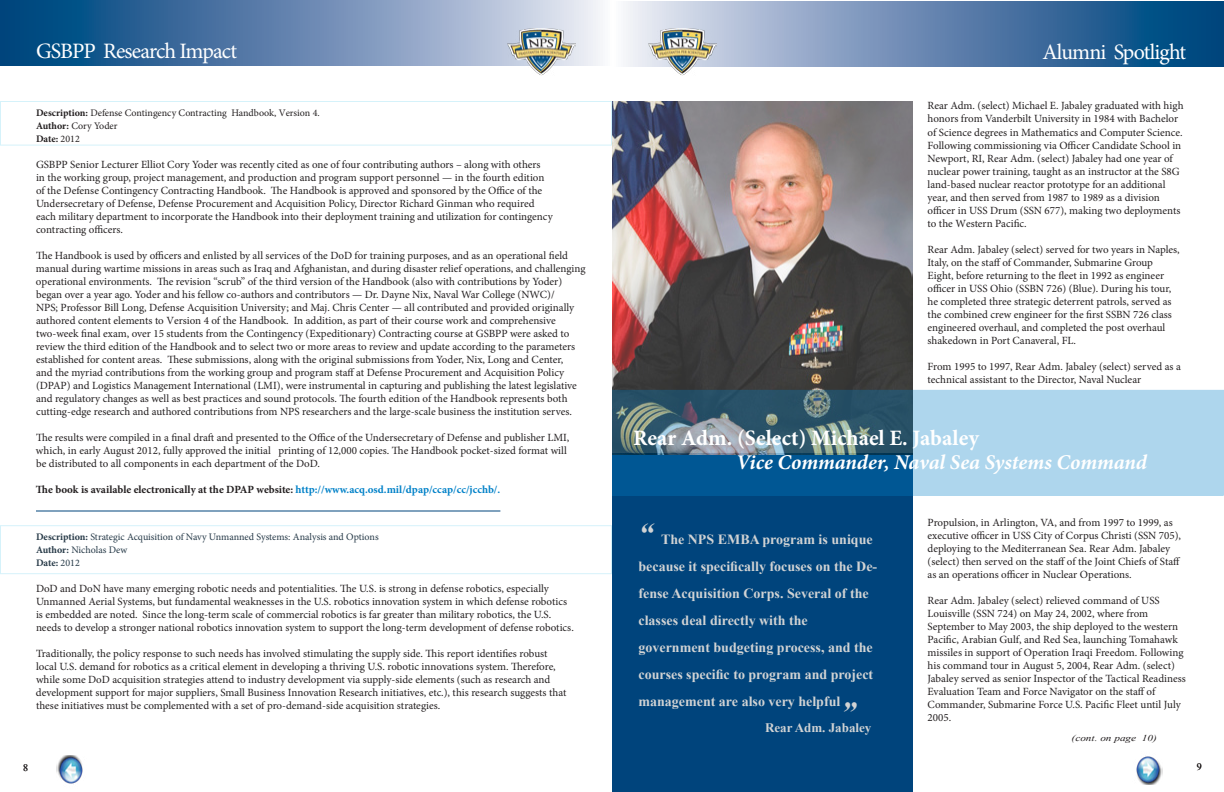
<style>
.page{position:relative;width:1224px;height:792px;background:#fff}
.page>*{position:absolute;margin:0;border:0;box-sizing:border-box;transform-origin:0 0}
.t1{font:italic 700 30.3px "Times New Roman";color:#d1d3d4}
.t2{font:22px "Minion Pro";letter-spacing:-.045em;color:#fff}
.t3{font:700 22px "Minion Pro";color:#fff}
.t4{font:italic 700 21px "Minion Pro";letter-spacing:-.005em;color:#fff}
.t5{font:700 14px/27px "Times New Roman";color:#d1d3d4}
.t6{font:700 13px "Times New Roman";color:#d1d3d4}
.t7{font:11px/13px "Minion Pro";color:#231f20}
.t8{font:700 11px "Minion Pro";color:#231f20}
.t9{font:10px/13px "Minion Pro";letter-spacing:-.01em;color:#231f20}
.t10{font:10px "Times New Roman";color:#231f20}
.t11{font:italic 9px "Times New Roman";color:#231f20;scale:1.25 1}
.s1{font-weight:700}
.s2{color:#0081c8}
.s3{font-style:italic;font-size:30px}
</style>
<div class="page">
<svg style="left:0;top:0;width:600px;height:66px;background:#6287b0"></svg>
<svg style="left:626px;top:1px;width:598px;height:66px;background:#6287b0"></svg>
<img style="left:648px;top:28px;width:68px;height:47px">
<img style="left:508px;top:28px;width:68px;height:47px">
<div style="left:612px;top:454px;width:301px;height:338px;background:#00447c"></div>
<img style="left:612px;top:102px;width:301px;height:288px">
<hr style="left:36px;top:510px;width:464px;height:2px;background:#00447c">
<svg style="left:614px;top:392px;width:608px;height:102px;background:#6f9db8"></svg>
<div style="left:612px;top:390px;width:612px;height:106px;border:1px solid #0081c8"></div>
<img style="left:56px;top:755px;width:27px;height:29px">
<img style="left:1136px;top:756px;width:27px;height:29px">
<h2 class="t2" style="left:36px;top:36px;width:203px">GSBPP Research Impact</h2>
<h2 class="t2" style="left:1043px;top:37px;width:145px">Alumni Spotlight</h2>
<p class="t9" style="left:36px;top:107px;width:285px"><span class="s1">Description:</span> Defense Contingency Contracting Handbook, Version 4.<br><span class="s1">Author:</span> Cory Yoder<br><span class="s1">Date:</span> 2012</p>
<p class="t7" style="left:36px;top:158px;width:519px">GSBPP Senior Lecturer Elliot Cory Yoder was recently cited as one of four contributing authors – along with others<br>in the working group, project management, and production and program support personnel — in the fourth edition of the Defense Contingency Contracting Handbook. The Handbook is approved and sponsored by the Office of the Undersecretary of Defense, Defense Procurement and Acquisition Policy, Director Richard Ginman who required each military department to incorporate the Handbook into their deployment training and utilization for contingency contracting officers.</p>
<p class="t7" style="left:36px;top:249px;width:551px">The Handbook is used by officers and enlisted by all services of the DoD for training purposes, and as an operational field manual during wartime missions in areas such as Iraq and Afghanistan, and during disaster relief operations, and challenging operational environments. The revision “scrub” of the third version of the Handbook (also with contributions by Yoder) began over a year ago. Yoder and his fellow co-authors and contributors — Dr. Dayne Nix, Naval War College (NWC)/<br>NPS; Professor Bill Long, Defense Acquisition University; and Maj. Chris Center — all contributed and provided originally authored content elements to Version 4 of the Handbook. In addition, as part of their course work and comprehensive two-week final exam, over 15 students from the Contingency (Expeditionary) Contracting course at GSBPP were asked to review the third edition of the Handbook and to select two or more areas to review and update according to the parameters established for content areas. These submissions, along with the original submissions from Yoder, Nix, Long and Center,<br>and the myriad contributions from the working group and program staff at Defense Procurement and Acquisition Policy (DPAP) and Logistics Management International (LMI), were instrumental in capturing and publishing the latest legislative and regulatory changes as well as best practices and sound protocols. The fourth edition of the Handbook represents both cutting-edge research and authored contributions from NPS researchers and the large-scale business the institution serves.</p>
<p class="t7" style="left:36px;top:431px;width:535px">The results were compiled in a final draft and presented to the Office of the Undersecretary of Defense and publisher LMI, which, in early August 2012, fully approved the initial printing of 12,000 copies. The Handbook pocket-sized format will be distributed to all components in each department of the DoD.</p>
<p class="t8" style="left:36px;top:482px;width:466px">The book is available electronically at the DPAP website: <span class="s2">http://www.acq.osd.mil/dpap/ccap/cc/jcchb/.</span></p>
<p class="t9" style="left:36px;top:531px;width:344px"><span class="s1">Description:</span> Strategic Acquisition of Navy Unmanned Systems: Analysis and Options<br><span class="s1">Author:</span> Nicholas Dew<br><span class="s1">Date:</span> 2012</p>
<p class="t7" style="left:36px;top:582px;width:539px">DoD and DoN have many emerging robotic needs and potentialities. The U.S. is strong in defense robotics, especially Unmanned Aerial Systems, but fundamental weaknesses in the U.S. robotics innovation system in which defense robotics is embedded are noted. Since the long-term scale of commercial robotics is far greater than military robotics, the U.S. needs to develop a stronger national robotics innovation system to support the long-term development of defense robotics.</p>
<p class="t7" style="left:36px;top:647px;width:532px">Traditionally, the policy response to such needs has involved stimulating the supply side. This report identifies robust local U.S. demand for robotics as a critical element in developing a thriving U.S. robotic innovations system. Therefore, while some DoD acquisition strategies attend to industry development via supply-side elements (such as research and development support for major suppliers, Small Business Innovation Research initiatives, etc.), this research suggests that these initiatives must be complemented with a set of pro-demand-side acquisition strategies.</p>
<p class="t7" style="left:928px;top:100px;width:257px">Rear Adm. (select) Michael E. Jabaley graduated with high honors from Vanderbilt University in 1984 with Bachelor of Science degrees in Mathematics and Computer Science.<br>Following commissioning via Officer Candidate School in Newport, RI, Rear Adm. (select) Jabaley had one year of nuclear power training, taught as an instructor at the S8G land-based nuclear reactor prototype for an additional year, and then served from 1987 to 1989 as a division officer in USS Drum (SSN 677), making two deployments to the Western Pacific.</p>
<p class="t7" style="left:928px;top:243px;width:254px">Rear Adm. Jabaley (select) served for two years in Naples, Italy, on the staff of Commander, Submarine Group Eight, before returning to the fleet in 1992 as engineer officer in USS Ohio (SSBN 726) (Blue). During his tour, he completed three strategic deterrent patrols, served as the combined crew engineer for the first SSBN 726 class engineered overhaul, and completed the post overhaul shakedown in Port Canaveral, FL.</p>
<p class="t7" style="left:928px;top:360px;width:255px">From 1995 to 1997, Rear Adm. Jabaley (select) served as a technical assistant to the Director, Naval Nuclear</p>
<h2 class="t3" style="left:633px;top:422px;width:347px">Rear Adm. (Select) Michael E. Jabaley</h2>
<h3 class="t4" style="left:736px;top:447px;width:412px">Vice Commander, Naval Sea Systems Command</h3>
<p class="t5" style="left:639px;top:525px;width:240px"><span class="s3">“</span> The NPS EMBA program is unique because it specifically focuses on the De&shy;fense Acquisition Corps. Several of the classes deal directly with the government budgeting process, and the courses specific to program and project management are also very helpful</p>
<h1 class="t1" style="left:840px;top:692px;width:17px">”</h1>
<p class="t6" style="left:765px;top:718px;width:108px">Rear Adm. Jabaley</p>
<p class="t7" style="left:928px;top:516px;width:255px">Propulsion, in Arlington, VA, and from 1997 to 1999, as executive officer in USS City of Corpus Christi (SSN 705), deploying to the Mediterranean Sea. Rear Adm. Jabaley (select) then served on the staff of the Joint Chiefs of Staff as an operations officer in Nuclear Operations.</p>
<p class="t7" style="left:928px;top:594px;width:260px">Rear Adm. Jabaley (select) relieved command of USS Louisville (SSN 724) on May 24, 2002, where from September to May 2003, the ship deployed to the western Pacific, Arabian Gulf, and Red Sea, launching Tomahawk missiles in support of Operation Iraqi Freedom. Following his command tour in August 5, 2004, Rear Adm. (select)<br>Jabaley served as senior Inspector of the Tactical Readiness Evaluation Team and Force Navigator on the staff of Commander, Submarine Force U.S. Pacific Fleet until July 2005.</p>
<p class="t11" style="left:1072px;top:732px;width:70px">(cont. on page 10)</p>
<p class="t10" style="left:23px;top:761px;width:6px">8</p>
<p class="t10" style="left:1197px;top:760px;width:6px">9</p>
</div>
